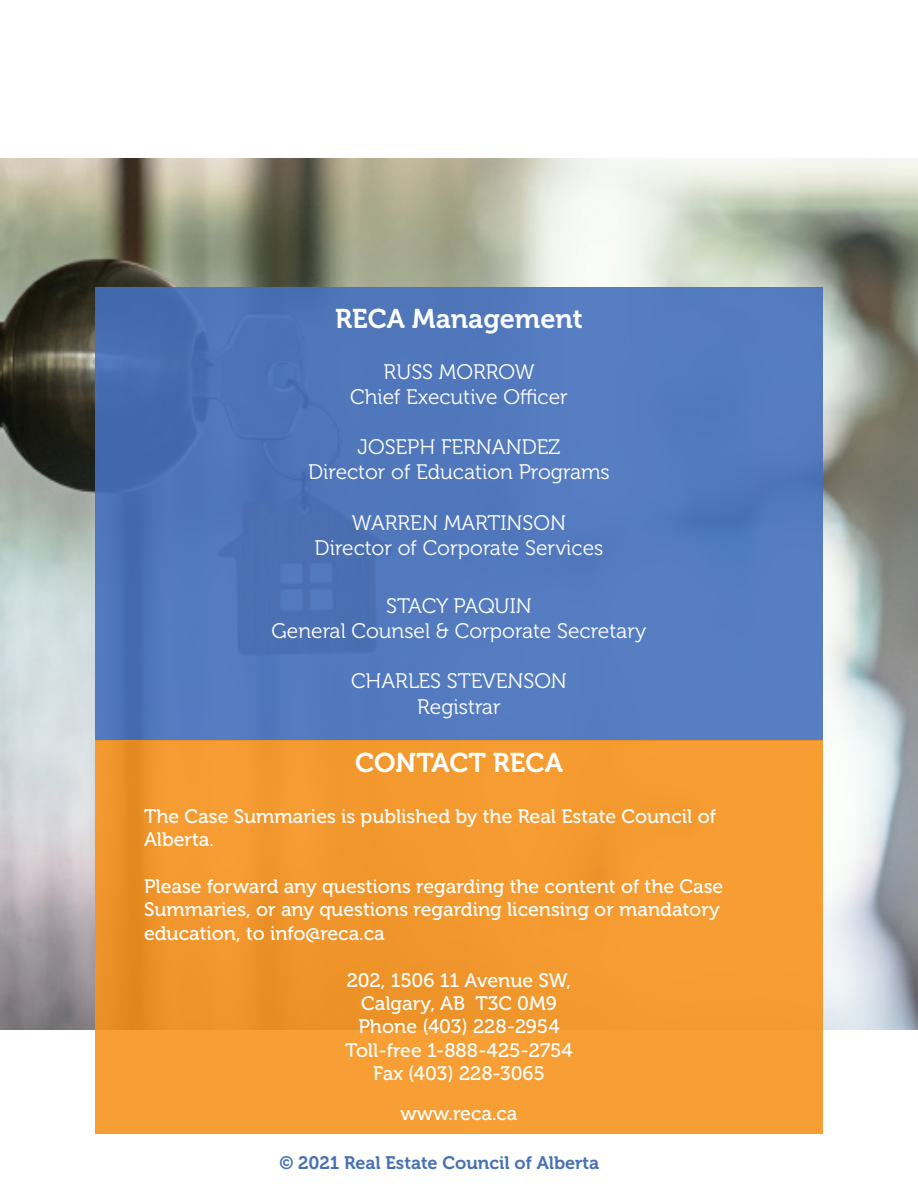
<style>
.page{position:relative;width:918px;height:1188px;background:#fff}
.page>*{position:absolute;margin:0;border:0;box-sizing:border-box;transform-origin:0 0}
.t1{font:27px "Museo 700";color:#fff}
.t2{font:21px "Museo 300";color:#fff}
.t3{font:19.5px/23.4px "Museo 500";color:#fff}
.t4{font:18px "Museo 700";color:#4570b4}
</style>
<div class="page">
<img style="left:0;top:158px;width:918px;height:872px">
<div style="left:95px;top:287px;width:728px;height:454px;background:linear-gradient(to right,#4b71b5,#577fc3)"></div>
<div style="left:95px;top:741px;width:728px;height:393px;background:#f59b32"></div>
<p class="t1" style="left:335px;top:304px;width:249px">RECA Management</p>
<p class="t2" style="left:384px;top:360px;width:153px">RUSS MORROW</p>
<p class="t2" style="left:350px;top:385px;width:219px">Chief Executive Officer</p>
<p class="t2" style="left:357px;top:436px;width:205px">JOSEPH FERNANDEZ</p>
<p class="t2" style="left:308px;top:461px;width:303px">Director of Education Programs</p>
<p class="t2" style="left:352px;top:511px;width:216px">WARREN MARTINSON</p>
<p class="t2" style="left:315px;top:536px;width:290px">Director of Corporate Services</p>
<p class="t2" style="left:386px;top:594px;width:147px">STACY PAQUIN</p>
<p class="t2" style="left:271px;top:619px;width:377px">General Counsel &amp; Corporate Secretary</p>
<p class="t2" style="left:351px;top:670px;width:217px">CHARLES STEVENSON</p>
<p class="t2" style="left:417px;top:695px;width:85px">Registrar</p>
<p class="t1" style="left:355px;top:748px;width:209px">CONTACT RECA</p>
<p class="t3" style="left:144px;top:805px;width:574px">The Case Summaries is published by the Real Estate Council of<br>Alberta.</p>
<p class="t3" style="left:144px;top:875px;width:581px">Please forward any questions regarding the content of the Case<br>Summaries, or any questions regarding licensing or mandatory education, to info@reca.ca</p>
<p class="t3" style="left:347px;top:968px;width:226px">202, 1506 11 Avenue SW,</p>
<p class="t3" style="left:361px;top:992px;width:197px">Calgary, AB T3C 0M9</p>
<p class="t3" style="left:358px;top:1015px;width:203px">Phone (403) 228-2954</p>
<p class="t3" style="left:345px;top:1039px;width:229px">Toll-free 1-888-425-2754</p>
<p class="t3" style="left:373px;top:1062px;width:173px">Fax (403) 228-3065</p>
<p class="t3" style="left:400px;top:1102px;width:119px">www.reca.ca</p>
<p class="t4" style="left:279px;top:1153px;width:321px">© 2021 Real Estate Council of Alberta</p>
</div>
